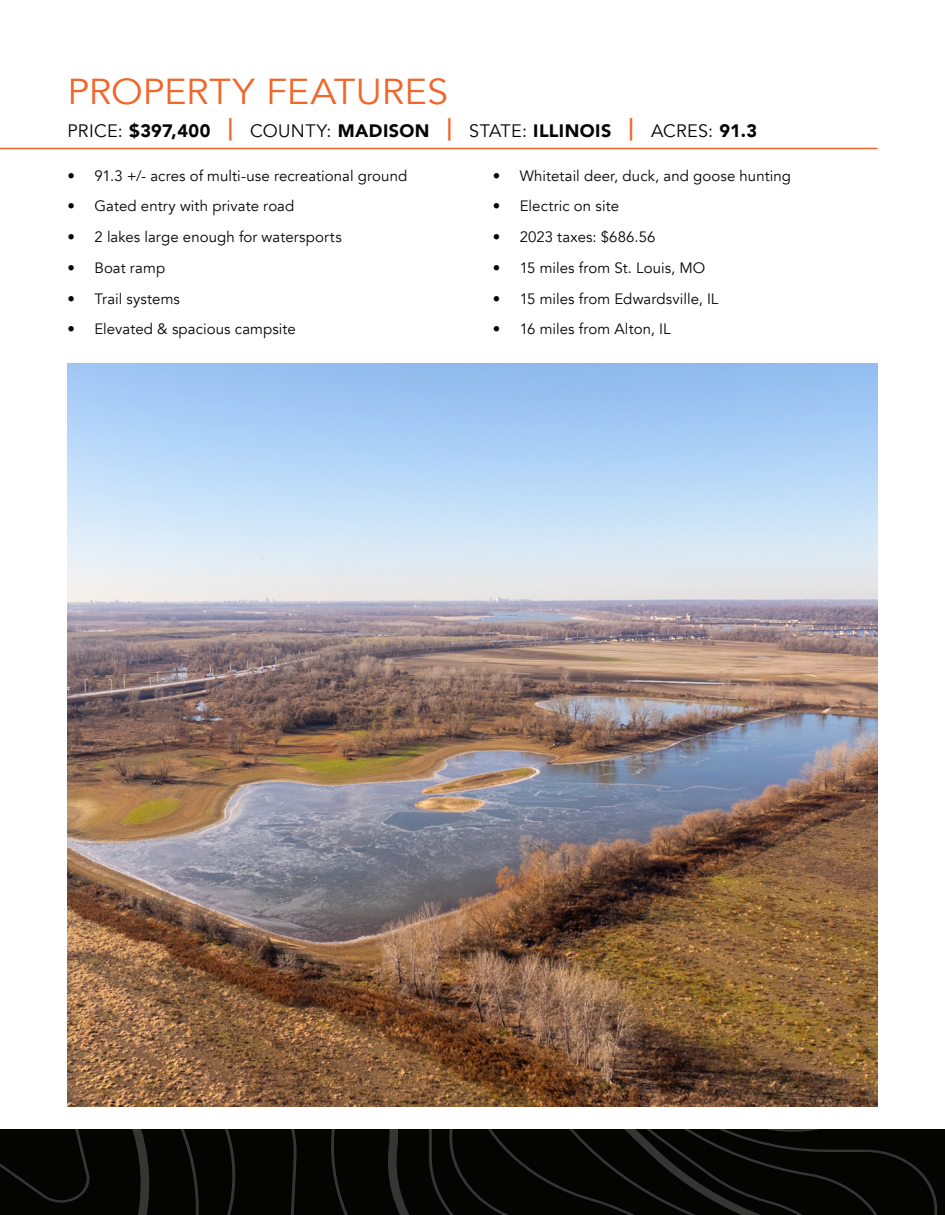
<style>
.page{position:relative;width:945px;height:1215px;background:#fff}
.page>*{position:absolute;margin:0;border:0;box-sizing:border-box;transform-origin:0 0}
.t1{font:36px "Avenir";color:#f2662a;scale:1.05 1}
.t2{font:900 18px "Avenir";letter-spacing:.025em;color:#040503}
.t3{font:15px "Avenir";letter-spacing:.005em;color:#040503}
.s1{font-weight:400}
.s2{font-size:22.5px;color:#f2662a}
</style>
<div class="page">
<img style="left:68px;top:363px;width:810px;height:743px">
<hr style="left:0;top:148px;width:878px;height:1px;background:#f2662a">
<svg style="left:0;top:1129px;width:945px;height:86px;background:#080907"></svg>
<p class="t1" style="left:68px;top:70px;width:364px">PROPERTY FEATURES</p>
<p class="t2" style="left:68px;top:115px;width:691px"><span class="s1">PRICE:</span> $397,400 <span class="s2">|</span> <span class="s1">COUNTY:</span> MADISON <span class="s2">|</span> <span class="s1">STATE:</span> ILLINOIS <span class="s2">|</span> <span class="s1">ACRES:</span> 91.3</p>
<p class="t3" style="left:68px;top:166px;width:341px">• 91.3 +/- acres of multi-use recreational ground</p>
<p class="t3" style="left:68px;top:197px;width:228px">• Gated entry with private road</p>
<p class="t3" style="left:68px;top:228px;width:276px">• 2 lakes large enough for watersports</p>
<p class="t3" style="left:68px;top:259px;width:99px">• Boat ramp</p>
<p class="t3" style="left:68px;top:289px;width:114px">• Trail systems</p>
<p class="t3" style="left:68px;top:320px;width:230px">• Elevated &amp; spacious campsite</p>
<p class="t3" style="left:493px;top:166px;width:300px">• Whitetail deer, duck, and goose hunting</p>
<p class="t3" style="left:493px;top:197px;width:128px">• Electric on site</p>
<p class="t3" style="left:493px;top:228px;width:164px">• 2023 taxes: $686.56</p>
<p class="t3" style="left:493px;top:259px;width:214px">• 15 miles from St. Louis, MO</p>
<p class="t3" style="left:493px;top:289px;width:227px">• 15 miles from Edwardsville, IL</p>
<p class="t3" style="left:493px;top:320px;width:179px">• 16 miles from Alton, IL</p>
</div>
